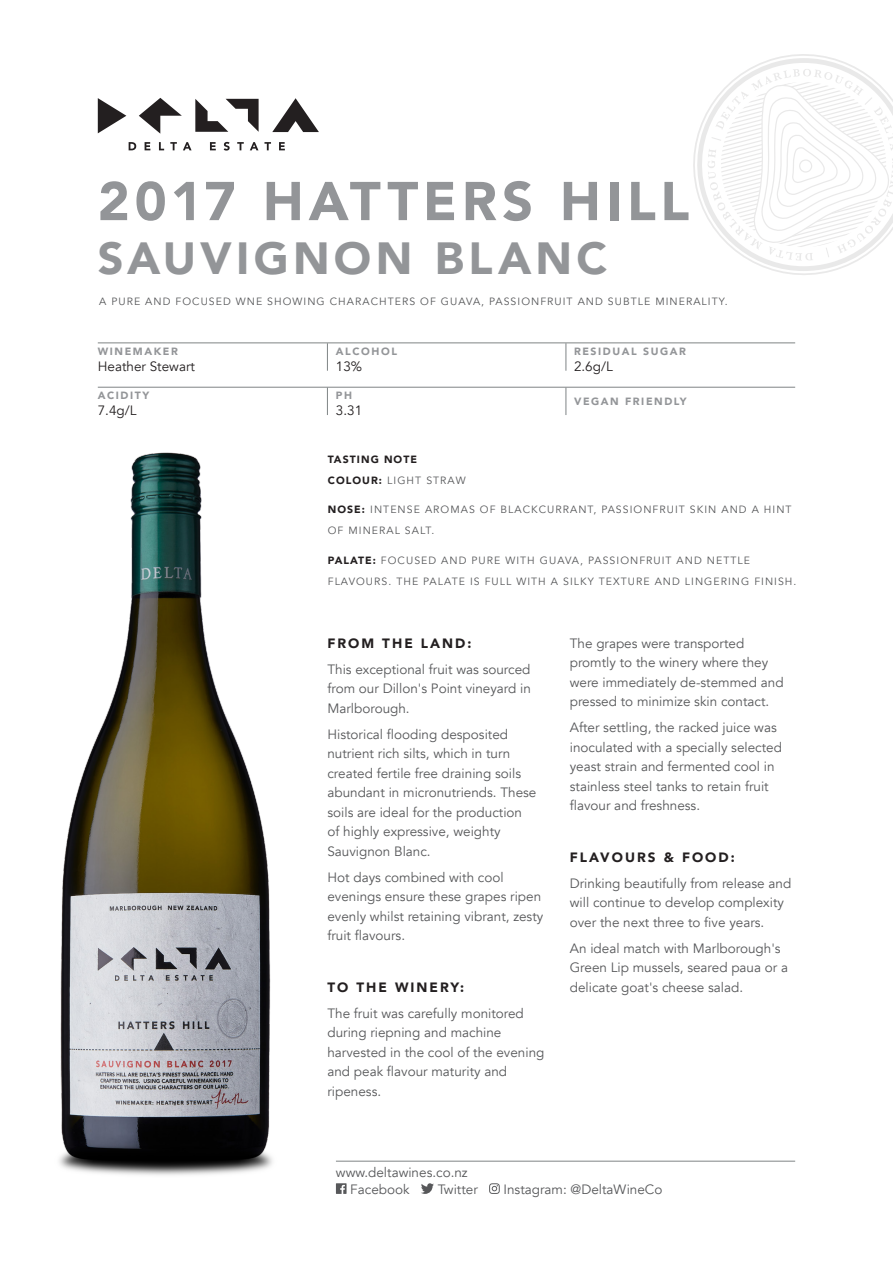
<style>
.page{position:relative;width:893px;height:1263px;background:#fff}
.page>*{position:absolute;margin:0;border:0;box-sizing:border-box;transform-origin:0 0}
.t1{font:900 54px "Avenir";letter-spacing:.09em;color:#939598}
.t2{font:900 45px "Avenir";letter-spacing:.095em;color:#939598}
.t3{font:13.5px/19.5px "Avenir";color:#57585a}
.t4{font:900 13.5px "Avenir";letter-spacing:.15em;color:#231f20}
.t5{font:13.5px "Avenir";color:#231f20}
.t6{font:10.5px/21px "Avenir";letter-spacing:.1em;color:#57585a}
.t7{font:900 10.5px "Avenir";letter-spacing:.15em;color:#939598}
.t8{font:900 10.5px/21px "Avenir";letter-spacing:.1em;color:#231f20}
.s1{font-weight:400;color:#57585a}
.s2{font-weight:900;color:#231f20}
</style>
<div class="page">
<svg style="left:776px;top:54px;width:56px;height:221px"></svg>
<svg style="left:693px;top:58px;width:200px;height:213px"></svg>
<img style="left:59px;top:452px;width:214px;height:723px">
<svg style="left:336px;top:1183px;width:11px;height:11px"></svg>
<svg style="left:421px;top:1183px;width:13px;height:11px"></svg>
<svg style="left:489px;top:1183px;width:11px;height:11px"></svg>
<hr style="left:336px;top:1161px;width:459px;height:1px;background:#7f8485">
<hr style="left:98px;top:387px;width:697px;height:1px;background:#7f8485">
<hr style="left:98px;top:342px;width:697px;height:1px;background:#7f8485">
<svg style="left:327px;top:388px;width:1px;height:27px"></svg>
<svg style="left:327px;top:343px;width:1px;height:28px"></svg>
<svg style="left:566px;top:388px;width:1px;height:27px"></svg>
<svg style="left:566px;top:343px;width:1px;height:28px"></svg>
<svg style="left:139px;top:98px;width:43px;height:36px"></svg>
<svg style="left:98px;top:98px;width:28px;height:35px"></svg>
<svg style="left:195px;top:99px;width:64px;height:33px"></svg>
<svg style="left:272px;top:98px;width:47px;height:34px"></svg>
<svg style="left:129px;top:142px;width:7px;height:8px"></svg>
<svg style="left:145px;top:142px;width:5px;height:8px"></svg>
<svg style="left:159px;top:142px;width:5px;height:8px"></svg>
<svg style="left:170px;top:142px;width:7px;height:8px"></svg>
<svg style="left:183px;top:142px;width:9px;height:8px"></svg>
<svg style="left:210px;top:142px;width:6px;height:8px"></svg>
<svg style="left:224px;top:142px;width:6px;height:9px"></svg>
<svg style="left:237px;top:142px;width:7px;height:8px"></svg>
<svg style="left:250px;top:142px;width:8px;height:8px"></svg>
<svg style="left:264px;top:142px;width:7px;height:8px"></svg>
<svg style="left:279px;top:142px;width:6px;height:8px"></svg>
<p class="t1" style="left:98px;top:155px;width:593px">2017 HATTERS HILL</p>
<p class="t2" style="left:98px;top:220px;width:511px">SAUVIGNON BLANC</p>
<p class="t6" style="left:99px;top:291px;width:630px">A PURE AND FOCUSED WNE SHOWING CHARACHTERS OF GUAVA, PASSIONFRUIT AND SUBTLE MINERALITY.</p>
<p class="t7" style="left:98px;top:342px;width:82px">WINEMAKER</p>
<p class="t7" style="left:98px;top:387px;width:53px">ACIDITY</p>
<p class="t5" style="left:98px;top:358px;width:99px">Heather Stewart</p>
<p class="t5" style="left:98px;top:402px;width:40px">7.4g/L</p>
<p class="t7" style="left:336px;top:342px;width:63px">ALCOHOL</p>
<p class="t7" style="left:336px;top:387px;width:18px">PH</p>
<p class="t5" style="left:336px;top:358px;width:28px">13%</p>
<p class="t5" style="left:336px;top:402px;width:28px">3.31</p>
<p class="t7" style="left:574px;top:342px;width:113px">RESIDUAL SUGAR</p>
<p class="t5" style="left:574px;top:358px;width:40px">2.6g/L</p>
<p class="t7" style="left:574px;top:392px;width:114px">VEGAN FRIENDLY</p>
<p class="t8" style="left:328px;top:448px;width:139px">TASTING NOTE<br>COLOUR: <span class="s1">LIGHT STRAW</span></p>
<p class="t6" style="left:328px;top:499px;width:465px"><span class="s2">NOSE:</span> INTENSE AROMAS OF BLACKCURRANT, PASSIONFRUIT SKIN AND A HINT<br>OF MINERAL SALT.</p>
<p class="t6" style="left:328px;top:550px;width:470px"><span class="s2">PALATE:</span> FOCUSED AND PURE WITH GUAVA, PASSIONFRUIT AND NETTLE<br>FLAVOURS. THE PALATE IS FULL WITH A SILKY TEXTURE AND LINGERING FINISH.</p>
<p class="t4" style="left:327px;top:631px;width:146px">FROM THE LAND:</p>
<p class="t3" style="left:327px;top:659px;width:205px;text-align:justify">This exceptional fruit was sourced from our Dillon's Point vineyard in Marlborough.</p>
<p class="t3" style="left:327px;top:724px;width:211px">Historical flooding desposited nutrient rich silts, which in turn created fertile free draining soils abundant in micronutriends. These soils are ideal for the production of highly expressive, weighty<br>Sauvignon Blanc.</p>
<p class="t3" style="left:327px;top:867px;width:217px">Hot days combined with cool evenings ensure these grapes ripen evenly whilst retaining vibrant, zesty fruit flavours.</p>
<p class="t4" style="left:327px;top:975px;width:138px">TO THE WINERY:</p>
<p class="t3" style="left:327px;top:1003px;width:219px">The fruit was carefully monitored during riepning and machine harvested in the cool of the evening and peak flavour maturity and ripeness.</p>
<p class="t3" style="left:570px;top:634px;width:215px">The grapes were transported promtly to the winery where they were immediately de-stemmed and pressed to minimize skin contact.</p>
<p class="t3" style="left:570px;top:718px;width:214px">After settling, the racked juice was inoculated with a specially selected yeast strain and fermented cool in stainless steel tanks to retain fruit flavour and freshness.</p>
<p class="t4" style="left:570px;top:846px;width:166px">FLAVOURS &amp; FOOD:</p>
<p class="t3" style="left:570px;top:874px;width:223px">Drinking beautifully from release and will continue to develop complexity over the next three to five years.</p>
<p class="t3" style="left:570px;top:938px;width:220px">An ideal match with Marlborough's<br>Green Lip mussels, seared paua or a delicate goat's cheese salad.</p>
<p class="t3" style="left:336px;top:1163px;width:133px">www.deltawines.co.nz</p>
<p class="t3" style="left:350px;top:1180px;width:61px">Facebook</p>
<p class="t3" style="left:438px;top:1180px;width:42px">Twitter</p>
<p class="t3" style="left:503px;top:1180px;width:160px">Instagram: @DeltaWineCo</p>
</div>
